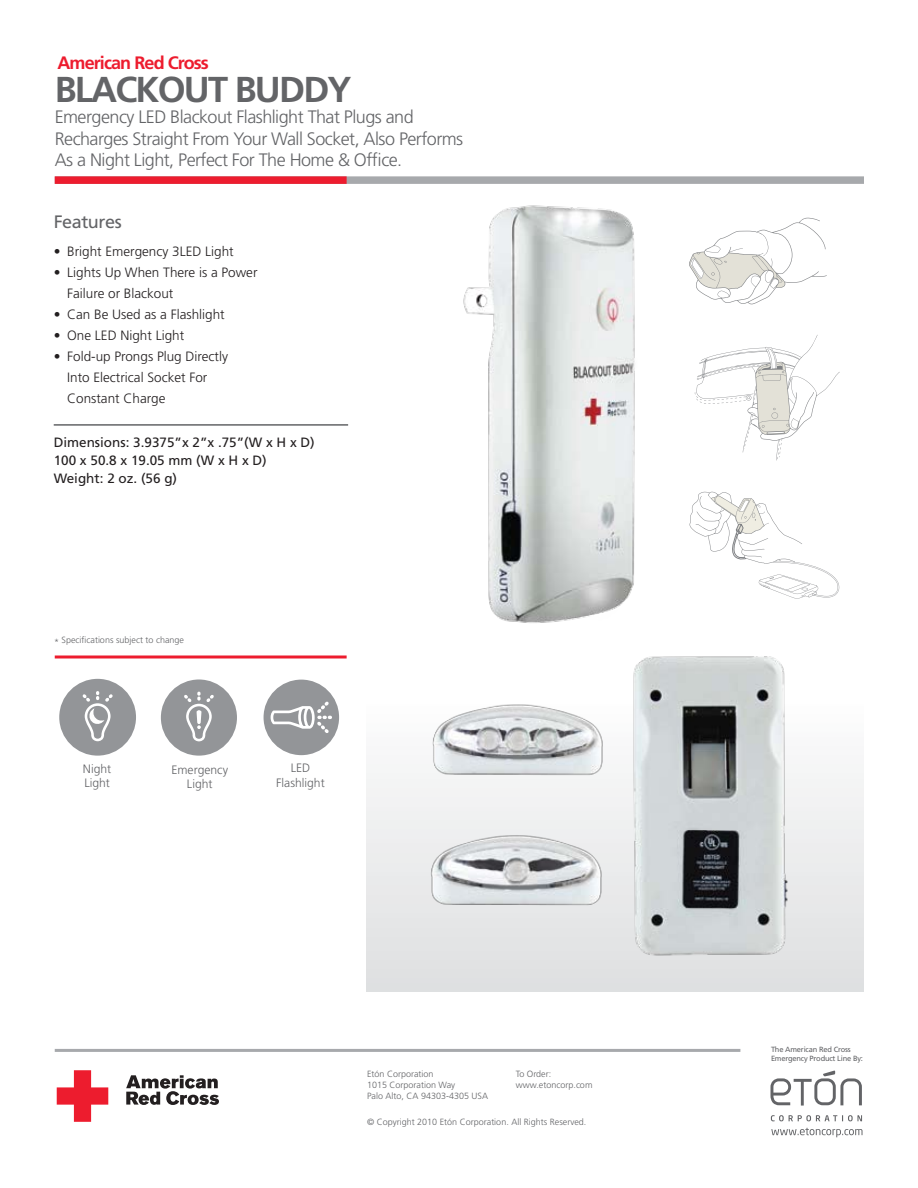
<style>
.page{position:relative;width:918px;height:1188px;background:#fff}
.page>*{position:absolute;margin:0;border:0;box-sizing:border-box;transform-origin:0 0}
.t1{font:700 36px "Frutiger";letter-spacing:-.05em;color:#636467}
.t2{font:300 18px/21.6px "Frutiger";letter-spacing:-.03em;color:#636467}
.t3{font:700 18px "Frutiger";letter-spacing:-.05em;color:#ed1c2e}
.t4{font:18px "Frutiger";letter-spacing:-.025em;color:#636467}
.t5{font:300 13.5px/21px "Frutiger";color:#231f20}
.t6{font:13.5px/18px "Frutiger";color:#231f20}
.t7{font:300 12.15px/14.2px "Frutiger";color:#636467;text-align:center}
.t8{font:300 9px/10.8px "Frutiger";color:#636467}
.t9{font:7.5px/9px "Frutiger";letter-spacing:-.025em;color:#636467}
</style>
<div class="page">
<svg style="left:57px;top:1070px;width:51px;height:52px"></svg>
<svg style="left:126px;top:1075px;width:93px;height:30px"></svg>
<div style="left:367px;top:627px;width:497px;height:365px;background:linear-gradient(to bottom,#fff,#dee0e1)"></div>
<hr style="left:54px;top:424px;width:294px;height:2px;background:#636467">
<div style="left:55px;top:176px;width:809px;height:8px;background:#a7a9ac"></div>
<hr style="left:55px;top:1049px;width:685px;height:3px;background:#a7a9ac">
<div style="left:55px;top:176px;width:292px;height:8px;background:#ed1c2e"></div>
<hr style="left:55px;top:656px;width:292px;height:2px;background:#ed1c2e">
<svg style="left:770px;top:1070px;width:92px;height:36px"></svg>
<svg style="left:771px;top:1115px;width:91px;height:6px"></svg>
<svg style="left:771px;top:1128px;width:91px;height:9px"></svg>
<svg style="left:264px;top:680px;width:75px;height:75px"></svg>
<img style="left:368px;top:663px;width:224px;height:130px">
<img style="left:367px;top:793px;width:225px;height:162px">
<svg style="left:689px;top:218px;width:138px;height:86px"></svg>
<svg style="left:690px;top:492px;width:149px;height:107px"></svg>
<svg style="left:695px;top:335px;width:145px;height:125px"></svg>
<img style="left:409px;top:205px;width:226px;height:449px">
<svg style="left:161px;top:679px;width:76px;height:77px"></svg>
<svg style="left:59px;top:679px;width:77px;height:77px"></svg>
<img style="left:592px;top:624px;width:233px;height:368px">
<h2 class="t3" style="left:57px;top:52px;width:153px">American Red Cross</h2>
<h1 class="t1" style="left:55px;top:68px;width:298px">BLACKOUT BUDDY</h1>
<h2 class="t2" style="left:55px;top:106px;width:410px">Emergency LED Blackout Flashlight That Plugs and<br>Recharges Straight From Your Wall Socket, Also Performs<br>As a Night Light, Perfect For The Home &amp; Office.</h2>
<h2 class="t4" style="left:54px;top:211px;width:69px">Features</h2>
<p class="t5" style="left:54px;top:241px;width:182px">• Bright Emergency 3LED Light</p>
<p class="t5" style="left:67px;top:262px;width:192px;text-indent:-14px">• Lights Up When There is a Power<br>Failure or Blackout</p>
<p class="t5" style="left:54px;top:304px;width:173px">• Can Be Used as a Flashlight</p>
<p class="t5" style="left:54px;top:325px;width:132px">• One LED Night Light</p>
<p class="t5" style="left:67px;top:346px;width:162px;text-indent:-14px">• Fold-up Prongs Plug Directly<br>Into Electrical Socket For<br>Constant Charge</p>
<p class="t6" style="left:54px;top:433px;width:263px">Dimensions: 3.9375”x 2”x .75”(W x H x D)<br>100 x 50.8 x 19.05 mm (W x H x D)<br>Weight: 2 oz. (56 g)</p>
<p class="t8" style="left:54px;top:635px;width:132px">* Specifications subject to change</p>
<p class="t7" style="left:83px;top:762px;width:30px;text-align:left">Night<br>Light</p>
<p class="t7" style="left:171px;top:763px;width:58px">Emergency<br>Light</p>
<p class="t7" style="left:276px;top:761px;width:50px">LED<br>Flashlight</p>
<p class="t8" style="left:367px;top:1069px;width:123px">Etón Corporation<br>1015 Corporation Way<br>Palo Alto, CA 94303-4305 USA</p>
<p class="t8" style="left:516px;top:1069px;width:78px">To Order: www.etoncorp.com</p>
<p class="t8" style="left:367px;top:1117px;width:221px">© Copyright 2010 Etón Corporation. All Rights Reserved.</p>
<p class="t9" style="left:771px;top:1045px;width:94px">The American Red Cross<br>Emergency Product Line By:</p>
</div>
